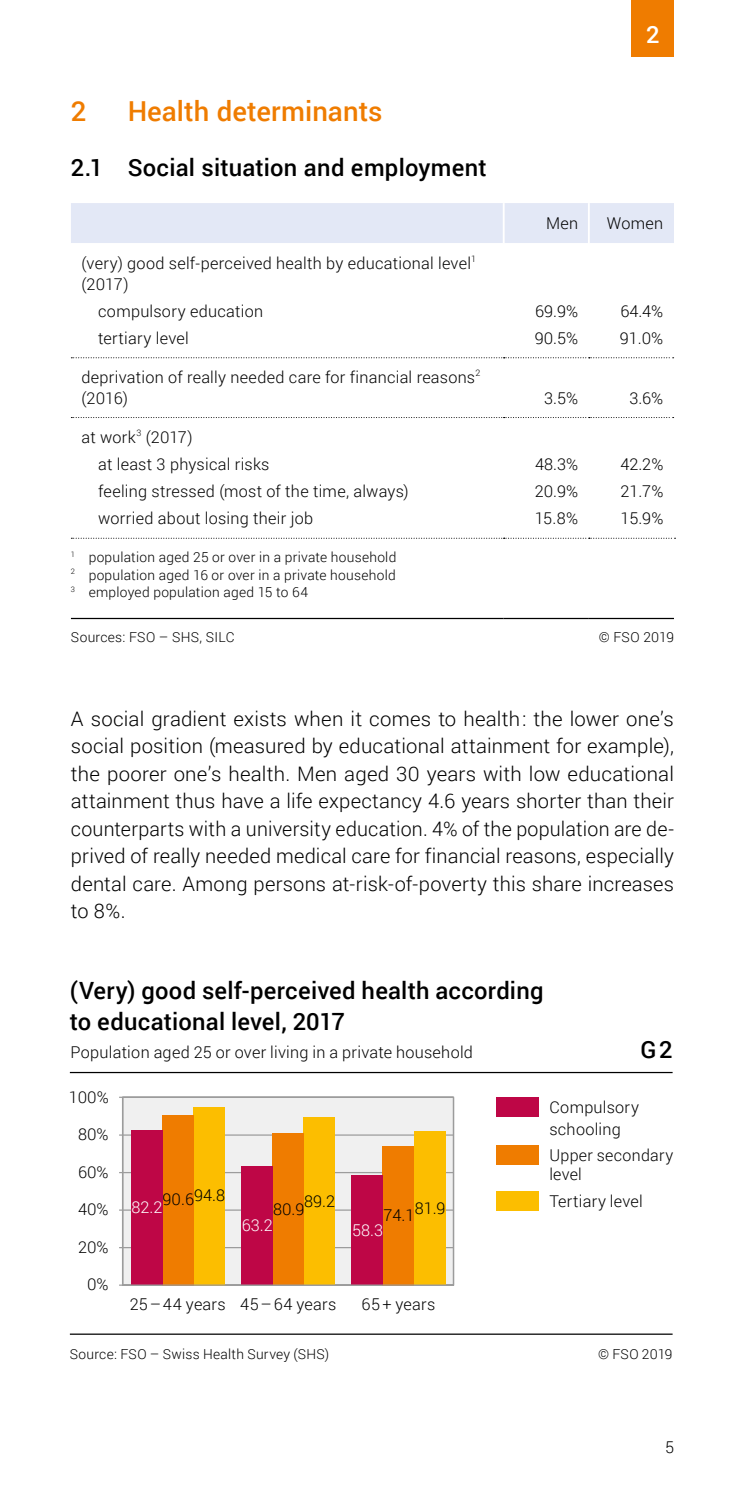
<style>
.page{position:relative;width:745px;height:1489px;background:#fff}
.page>*{position:absolute;margin:0;border:0;box-sizing:border-box;transform-origin:0 0}
.Untertitel_1_farbig{font:500 27.5px "Roboto";letter-spacing:.005em;color:#ef7c00}
.Untertitel_2_fett{font:500 23.75px/31.2px "Roboto";letter-spacing:.01em;color:#000}
.t1{font:500 23.75px "Roboto";color:#fff}
.Grundtext_E{font:300 20px/27.5px "Roboto";letter-spacing:.01em;color:#000;text-align:justify}
.t2{font:300 16.25px/21.2px "Roboto";letter-spacing:.015em;color:#000}
.t3{font:300 16.25px "Roboto";color:#fff}
.t4{font:300 13.75px/17.5px "Roboto";letter-spacing:.02em;color:#000;text-align:justify}
</style>
<div class="page">
<div style="left:631px;top:0;width:42px;height:57px;background:#ef7c00"></div>
<div style="left:71px;top:203px;width:602px;height:40px;background:#e3e8f6"></div>
<hr style="left:587px;top:203px;width:2px;height:40px;background:#fff">
<hr style="left:502px;top:203px;width:2px;height:40px;background:#fff">
<svg style="left:71px;top:357px;width:602px;height:1px"></svg>
<svg style="left:71px;top:417px;width:602px;height:1px"></svg>
<svg style="left:71px;top:538px;width:604px;height:1px"></svg>
<hr style="left:71px;top:618px;width:432px;height:1px;background:#000">
<hr style="left:503px;top:618px;width:85px;height:1px;background:#000">
<hr style="left:588px;top:618px;width:85px;height:1px;background:#000">
<hr style="left:70px;top:1333px;width:602px;height:1px;background:#000">
<hr style="left:70px;top:1071px;width:602px;height:2px;background:#000">
<svg style="left:119px;top:1096px;width:335px;height:190px"></svg>
<hr style="left:122px;top:1246px;width:331px;height:2px;background:#9c9c9c">
<hr style="left:122px;top:1209px;width:331px;height:1px;background:#9c9c9c">
<hr style="left:122px;top:1171px;width:331px;height:2px;background:#9c9c9c">
<hr style="left:122px;top:1134px;width:331px;height:1px;background:#9c9c9c">
<hr style="left:122px;top:1096px;width:331px;height:1px;background:#9c9c9c">
<hr style="left:122px;top:1097px;width:1px;height:187px;background:#9c9c9c">
<div style="left:193px;top:1106px;width:31px;height:178px;background:#fcbe00"></div>
<div style="left:303px;top:1117px;width:32px;height:167px;background:#fcbe00"></div>
<div style="left:413px;top:1131px;width:32px;height:153px;background:#fcbe00"></div>
<div style="left:162px;top:1114px;width:31px;height:170px;background:#ef7c00"></div>
<div style="left:272px;top:1133px;width:31px;height:151px;background:#ef7c00"></div>
<div style="left:382px;top:1145px;width:31px;height:139px;background:#ef7c00"></div>
<div style="left:131px;top:1130px;width:31px;height:154px;background:#be0646"></div>
<div style="left:241px;top:1166px;width:31px;height:118px;background:#be0646"></div>
<div style="left:351px;top:1175px;width:31px;height:109px;background:#be0646"></div>
<div style="left:495px;top:1097px;width:43px;height:19px;background:#be0646"></div>
<div style="left:495px;top:1144px;width:43px;height:19px;background:#ef7c00"></div>
<div style="left:495px;top:1191px;width:43px;height:19px;background:#fcbe00"></div>
<hr style="left:122px;top:1284px;width:331px;height:1px;background:#9c9c9c">
<h3 class="Untertitel_1_farbig" style="left:71px;top:91px;width:17px">2</h3>
<h3 class="Untertitel_1_farbig" style="left:128px;top:91px;width:256px">Health determinants</h3>
<h4 class="Untertitel_2_fett" style="left:71px;top:150px;width:417px">2.1 Social situation and employment</h4>
<h2 class="t1" style="left:645px;top:17px;width:15px">2</h2>
<p class="t2" style="left:545px;top:212px;width:34px">Men</p>
<p class="t2" style="left:606px;top:212px;width:58px">Women</p>
<p class="t2" style="left:81px;top:252px;width:395px">(very) good self-perceived health by educational level<sup>1 </sup>(2017)</p>
<p class="t2" style="left:98px;top:300px;width:166px">compulsory education</p>
<p class="t2" style="left:535px;top:300px;width:44px">69.9%</p>
<p class="t2" style="left:620px;top:300px;width:44px">64.4%</p>
<p class="t2" style="left:98px;top:327px;width:92px">tertiary level</p>
<p class="t2" style="left:534px;top:327px;width:45px">90.5%</p>
<p class="t2" style="left:619px;top:327px;width:45px">91.0%</p>
<p class="t2" style="left:81px;top:366px;width:400px">deprivation of really needed care for financial reasons<sup>2 </sup>(2016)</p>
<p class="t2" style="left:544px;top:387px;width:35px">3.5%</p>
<p class="t2" style="left:629px;top:387px;width:35px">3.6%</p>
<p class="t2" style="left:98px;top:422px;width:173px;line-height:27.2px;text-indent:-17px">at work<sup>3</sup> (2017)<br>at least 3 physical risks</p>
<p class="t2" style="left:535px;top:453px;width:44px">48.3%</p>
<p class="t2" style="left:620px;top:453px;width:44px">42.2%</p>
<p class="t2" style="left:98px;top:480px;width:312px">feeling stressed (most of the time, always)</p>
<p class="t2" style="left:534px;top:480px;width:45px">20.9%</p>
<p class="t2" style="left:620px;top:480px;width:44px">21.7%</p>
<p class="t2" style="left:98px;top:507px;width:216px">worried about losing their job</p>
<p class="t2" style="left:534px;top:507px;width:45px">15.8%</p>
<p class="t2" style="left:620px;top:507px;width:44px">15.9%</p>
<p class="t4" style="left:71px;top:548px;width:327px"><sup>1</sup> population aged 25 or over in a private household <sup>2</sup> population aged 16 or over in a private household <sup>3</sup> employed population aged 15 to 64</p>
<p class="t4" style="left:71px;top:628px;width:165px">Sources: FSO – SHS, SILC</p>
<p class="t4" style="left:598px;top:628px;width:77px">© FSO 2019</p>
<p class="Grundtext_E" style="left:71px;top:704px;width:604px">A social gradient exists when it comes to health: the lower one’s social position (measured by educational attainment for example), the poorer one’s health. Men aged 30 years with low educational attainment thus have a life expectancy 4.6 years shorter than their counterparts with a university education. 4% of the population are de&shy;prived of really needed medical care for financial reasons, especially dental care. Among persons at-risk-of-poverty this share increases to 8%.</p>
<p class="Untertitel_2_fett" style="left:70px;top:973px;width:475px">(Very) good self-perceived health according to educational level, 2017</p>
<p class="t2" style="left:71px;top:1041px;width:403px">Population aged 25 or over living in a private household</p>
<p class="Untertitel_2_fett" style="left:640px;top:1033px;width:33px">G2</p>
<p class="t2" style="left:69px;top:1085px;width:41px">100%</p>
<p class="t2" style="left:78px;top:1123px;width:32px">80%</p>
<p class="t2" style="left:78px;top:1160px;width:32px">60%</p>
<p class="t2" style="left:78px;top:1198px;width:32px">40%</p>
<p class="t2" style="left:78px;top:1235px;width:32px">20%</p>
<p class="t2" style="left:87px;top:1273px;width:23px">0%</p>
<p class="t2" style="left:194px;top:1184px;width:32px">94.8</p>
<p class="t2" style="left:304px;top:1189px;width:32px">89.2</p>
<p class="t2" style="left:162px;top:1188px;width:33px">90.6</p>
<p class="t3" style="left:131px;top:1196px;width:32px">82.2</p>
<p class="t2" style="left:414px;top:1196px;width:32px">81.9</p>
<p class="t2" style="left:273px;top:1197px;width:33px">80.9</p>
<p class="t2" style="left:383px;top:1203px;width:32px">74.1</p>
<p class="t3" style="left:242px;top:1213px;width:32px">63.2</p>
<p class="t3" style="left:352px;top:1218px;width:32px">58.3</p>
<p class="t2" style="left:130px;top:1292px;width:208px">25–44 years 45–64 years</p>
<p class="t2" style="left:361px;top:1292px;width:75px">65 + years</p>
<p class="t2" style="left:549px;top:1096px;width:91px">Compulsory schooling</p>
<p class="t2" style="left:549px;top:1144px;width:125px;line-height:19.5px">Upper secondary level</p>
<p class="t2" style="left:549px;top:1189px;width:95px">Tertiary level</p>
<p class="t4" style="left:70px;top:1344px;width:261px">Source: FSO – Swiss Health Survey (SHS)</p>
<p class="t4" style="left:597px;top:1344px;width:76px">© FSO 2019</p>
<p class="t2" style="left:664px;top:1435px;width:11px">5</p>
</div>
